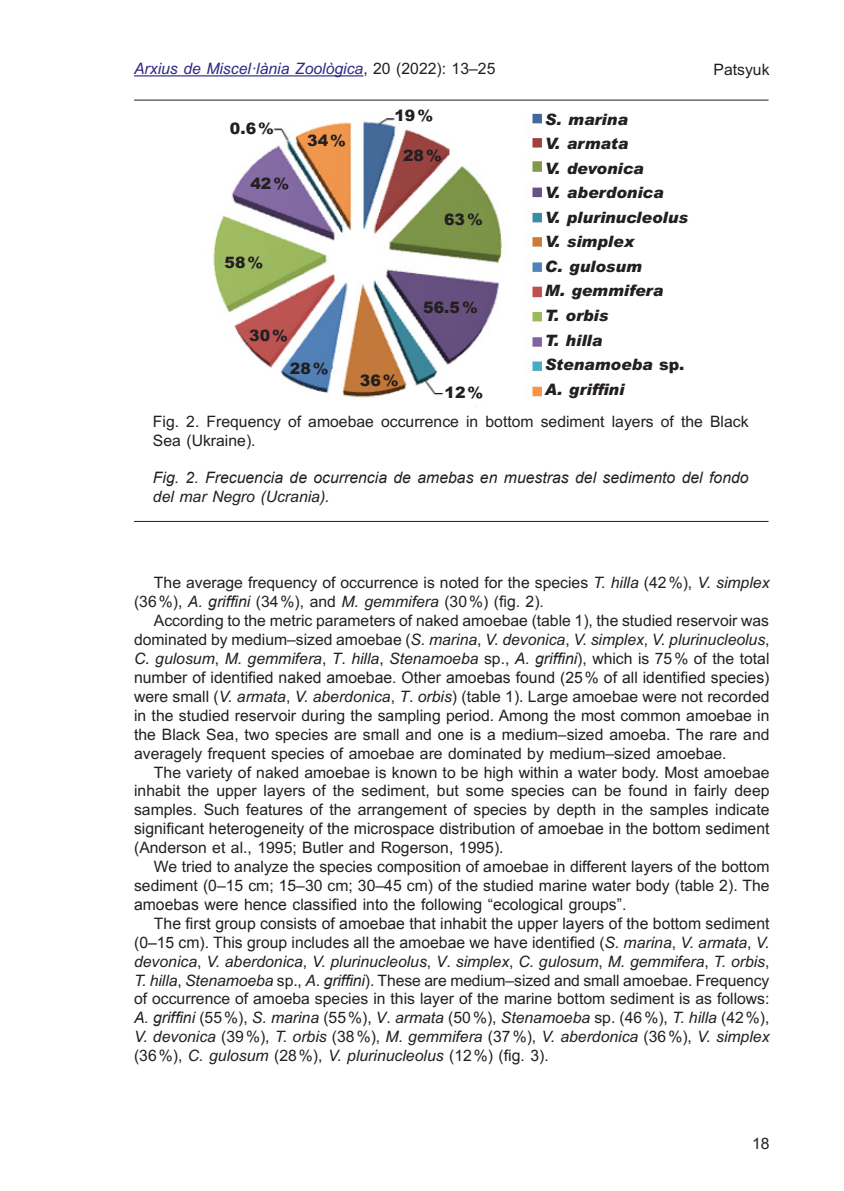
<style>
.page{position:relative;width:844px;height:1191px;background:#fff}
.page>*{position:absolute;margin:0;border:0;box-sizing:border-box;transform-origin:0 0}
.Normal_ang{font:15.75px/18.9px "Arial MT2";color:#231f20;text-align:justify}
.Normal_ang-2{font:15.75px/18.9px "Arial Italic MT2";color:#231f20;text-align:justify}
.Normal_1º_ang{font:15.75px "Arial Black Italic 2";color:#231f20}
.Peu_2_esp{font:italic 15.75px/18.9px "Arial";color:#231f20}
.Peu_1_ang{font:15.75px/18.9px "Arial MT2";color:#231f20}
.t1{font:15.75px "Arial Italic MT2";color:#302784}
.Normal_1º_ang-2{font:15.75px "Arial Black 2";color:#231f20}
.Normal_1º_ang-3{font:900 15.75px "Arial";color:#231f20}
.Normal_1º_ang-4{font:italic 900 15.75px "Arial";color:#231f20}
.s1{font-family:"Arial MT2";color:#231f20}
.s2{font-family:"Arial";font-weight:900}
.s3{font-family:"Arial Italic MT2";font-style:normal}
.s4{font-family:"Arial Italic MT2"}
.s5{font-family:"Arial";font-style:italic}
.s6{font-family:"Arial"}
.s7{font-family:"Arial MT2"}
</style>
<div class="page">
<hr style="left:134px;top:75px;width:229px;height:1px;background:#302784">
<img style="left:197px;top:99px;width:507px;height:308px">
<hr style="left:134px;top:100px;width:634px;height:1px;background:#231f20">
<hr style="left:134px;top:521px;width:634px;height:1px;background:#231f20">
<p class="t1" style="left:134px;top:58px;width:363px">Arxius de Miscel·lània Zoològica<span class="s1">, 20 (2022): 13–25</span></p>
<p class="Normal_ang" style="left:713px;top:60px;width:58px">Patsyuk</p>
<p class="Normal_1º_ang-3" style="left:230px;top:117px;width:45px">0.6%</p>
<p class="Normal_1º_ang-2" style="left:250px;top:172px;width:40px">42%</p>
<p class="Normal_1º_ang-2" style="left:307px;top:129px;width:40px">34%</p>
<p class="Normal_1º_ang-2" style="left:224px;top:250px;width:40px">58%</p>
<p class="Normal_1º_ang-2" style="left:249px;top:323px;width:40px">30%</p>
<p class="Normal_1º_ang-2" style="left:290px;top:357px;width:40px">28%</p>
<p class="Normal_1º_ang-2" style="left:394px;top:104px;width:40px">19%</p>
<p class="Normal_1º_ang-2" style="left:403px;top:144px;width:40px">28%</p>
<p class="Normal_1º_ang-3" style="left:444px;top:208px;width:40px">63%</p>
<p class="Normal_1º_ang-3" style="left:360px;top:368px;width:40px">36%</p>
<p class="Normal_1º_ang-3" style="left:423px;top:295px;width:56px">56.5%</p>
<p class="Normal_1º_ang-2" style="left:444px;top:381px;width:40px">12%</p>
<p class="Normal_1º_ang" style="left:544px;top:109px;width:84px">S. marina</p>
<p class="Normal_1º_ang" style="left:544px;top:134px;width:85px">V. armata</p>
<p class="Normal_1º_ang" style="left:544px;top:158px;width:100px">V. devonica</p>
<p class="Normal_1º_ang" style="left:544px;top:183px;width:120px">V. aberdonica</p>
<p class="Normal_1º_ang" style="left:544px;top:207px;width:144px">V. plurinucleolus</p>
<p class="Normal_1º_ang" style="left:544px;top:232px;width:91px">V. simplex</p>
<p class="Normal_1º_ang" style="left:544px;top:257px;width:98px">C. gulosum</p>
<p class="Normal_1º_ang" style="left:544px;top:281px;width:120px">M. gemmifera</p>
<p class="Normal_1º_ang" style="left:544px;top:306px;width:65px">T. orbis</p>
<p class="Normal_1º_ang" style="left:544px;top:330px;width:59px">T. hilla</p>
<p class="Normal_1º_ang" style="left:544px;top:355px;width:141px">Stenamoeba <span class="s2">sp.</span></p>
<p class="Normal_1º_ang-4" style="left:544px;top:379px;width:81px">A. griffini</p>
<p class="Peu_1_ang" style="left:153px;top:412px;width:597px">Fig. 2. Frequency of amoebae occurrence in bottom sediment layers of the Black<br>Sea (Ukraine).</p>
<p class="Peu_2_esp" style="left:153px;top:469px;width:597px">Fig. 2. Frecuencia de ocurrencia de amebas en muestras del sedimento del fondo <span class="s3">del mar Negro (Ucrania).</span></p>
<p class="Normal_ang" style="left:134px;top:573px;width:636px;text-indent:20px">The average frequency of occurrence is noted for the species <span class="s4">T. hilla</span> (42%), <span class="s4">V. simplex </span>(36%), <span class="s5">A. griffini</span> (34%), and <span class="s4">M. gemmifera</span> (30%<span class="s6">) (fig. 2).</span></p>
<p class="Normal_ang" style="left:134px;top:611px;width:637px;text-indent:20px">According to the metric parameters of naked amoebae (table 1), the studied reservoir was dominated by medium–sized amoebae (<span class="s4">S. marina</span>, <span class="s4">V. devonica</span>, <span class="s4">V. simplex</span>, <span class="s4">V. plurinucleolus</span>, <span class="s4">C. gulosum</span>, <span class="s4">M. gemmifera</span>, <span class="s4">T</span>. <span class="s4">hilla</span>, <span class="s4">Stenamoeba</span> sp., <span class="s5">A. griffini</span>), which is 75% of the total <span class="s6">number of identified naked amoebae. Other amoebas found (25</span>% <span class="s6">of all identified species) </span>were small (<span class="s4">V. armata</span>, <span class="s4">V. aberdonica</span>, <span class="s4">T</span>. <span class="s4">orbis</span>) (table 1). Large amoebae were not recorded in the studied reservoir during the sampling period. Among the most common amoebae in the Black Sea, two species are small and one is a medium–sized amoeba. The rare and averagely frequent species of amoebae are dominated by medium–sized amoebae.</p>
<p class="Normal_ang" style="left:134px;top:762px;width:636px;text-indent:20px">The variety of naked amoebae is known to be high within a water body. Most amoebae inhabit the upper layers of the sediment, but some species can be found in fairly deep samples. Such features of the arrangement of species by depth in the samples indicate <span class="s6">significant heterogeneity of the microspace distribution of amoebae in the bottom sediment </span>(Anderson et al., 1995; Butler and Rogerson, 1995).</p>
<p class="Normal_ang" style="left:134px;top:857px;width:637px;text-indent:20px">We tried to analyze the species composition of amoebae in different layers of the bottom sediment (0–15 cm; 15–30 cm; 30–45 cm) of the studied marine water body (table 2). The <span class="s6">amoebas were hence classified into the following “ecological groups”.</span></p>
<p class="Normal_ang-2" style="left:134px;top:914px;width:637px;text-indent:20px"><span class="s6">The first group consists of amoebae that inhabit the upper layers of the bottom sediment (0–15 cm). This group includes all the amoebae we have identified (</span>S. marina<span class="s7">,</span> V. armata<span class="s7">,</span> V. devonica<span class="s7">,</span> V. aberdonica<span class="s7">,</span> V. plurinucleolus<span class="s7">,</span> V<span class="s7">.</span> simplex<span class="s7">,</span> C. gulosum<span class="s7">,</span> M. gemmifera<span class="s7">,</span> T. orbis<span class="s7">, </span>T. hilla<span class="s7">,</span> Stenamoeba <span class="s7">sp.,</span> A<span class="s7">.</span> <span class="s5">griffini</span><span class="s7">). These are medium–sized and small amoebae. Frequency of occurrence of amoeba species in this layer of the marine bottom sediment is as follows:<br></span><span class="s5">A. griffini</span> <span class="s7">(55%),</span> S. marina <span class="s7">(55%),</span> V<span class="s7">.</span> armata <span class="s7">(50%),</span> Stenamoeba <span class="s7">sp. (46%),</span> T. hilla <span class="s7">(42%), </span>V. devonica <span class="s7">(39%),</span> T. orbis <span class="s7">(38%),</span> M. gemmifera <span class="s7">(37%),</span> V. aberdonica <span class="s7">(36%),</span> V. simplex <span class="s7">(36%),</span> C. gulosum <span class="s7">(28%),</span> V. plurinucleolus <span class="s7">(12%</span><span class="s6">) (fig. 3).</span></p>
<p class="Normal_ang" style="left:751px;top:1134px;width:19px">18</p>
</div>
